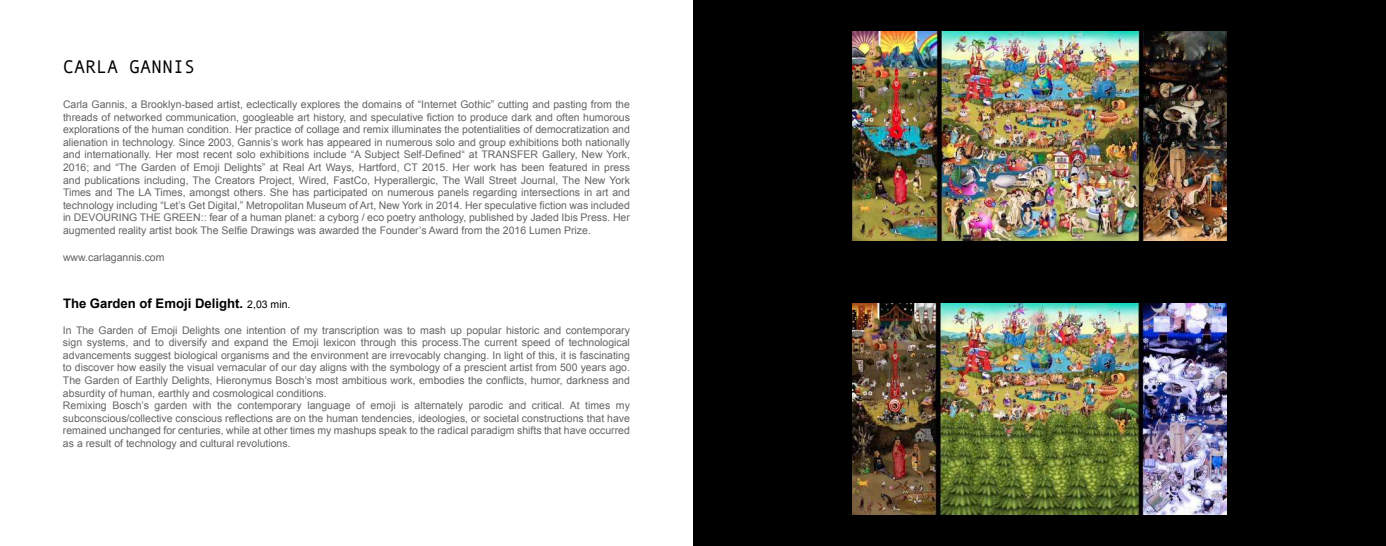
<style>
.page{position:relative;width:1386px;height:546px;background:#fff}
.page>*{position:absolute;margin:0;border:0;box-sizing:border-box;transform-origin:0 0}
.t1{font:18.38px "Andale Mono";color:#000}
.t2{font:700 13.12px "Arial";color:#000}
.t3{font:10.5px/12.6px "Arial";color:#636466;text-align:justify}
.s1{font-weight:400;font-size:10.5px}
</style>
<div class="page">
<div style="left:693px;top:0;width:693px;height:546px;background:#000"></div>
<img style="left:853px;top:32px;width:373px;height:208px">
<img style="left:853px;top:304px;width:373px;height:210px">
<h1 class="t1" style="left:63px;top:55px;width:134px">CARLA GANNIS</h1>
<p class="t3" style="left:63px;top:98px;width:568px">Carla Gannis, a Brooklyn-based artist, eclectically explores the domains of “Internet Gothic” cutting and pasting from the threads of networked communication, googleable art history, and speculative fiction to produce dark and often humorous explorations of the human condition. Her practice of collage and remix illuminates the potentialities of democratization and alienation in technology. Since 2003, Gannis’s work has appeared in numerous solo and group exhibitions both nationally and internationally. Her most recent solo exhibitions include “A Subject Self-Defined“ at TRANSFER Gallery, New York, 2016; and “The Garden of Emoji Delights” at Real Art Ways, Hartford, CT 2015. Her work has been featured in press and publications including, The Creators Project, Wired, FastCo, Hyperallergic, The Wall Street Journal, The New York Times and The LA Times, amongst others. She has participated on numerous panels regarding intersections in art and technology including “Let’s Get Digital,” Metropolitan Museum of Art, New York in 2014. Her speculative fiction was included in DEVOURING THE GREEN:: fear of a human planet: a cyborg / eco poetry anthology, published by Jaded Ibis Press. Her augmented reality artist book The Selfie Drawings was awarded the Founder’s Award from the 2016 Lumen Prize.</p>
<p class="t3" style="left:63px;top:251px;width:103px">www.carlagannis.com</p>
<p class="t2" style="left:63px;top:295px;width:229px">The Garden of Emoji Delight. <span class="s1">2,03 min.</span></p>
<p class="t3" style="left:63px;top:324px;width:568px;text-align:left">In The Garden of Emoji Delights one intention of my transcription was to mash up popular historic and contemporary sign systems, and to diversify and expand the Emoji lexicon through this process.The current speed of technological advancements suggest biological organisms and the environment are irrevocably changing. In light of this, it is fascinating to discover how easily the visual vernacular of our day aligns with the symbology of a prescient artist from 500 years ago.<br>The Garden of Earthly Delights, Hieronymus Bosch’s most ambitious work, embodies the conflicts, humor, darkness and absurdity of human, earthly and cosmological conditions.<br>Remixing Bosch’s garden with the contemporary language of emoji is alternately parodic and critical. At times my subconscious/collective conscious reflections are on the human tendencies, ideologies, or societal constructions that have remained unchanged for centuries, while at other times my mashups speak to the radical paradigm shifts that have occurred as a result of technology and cultural revolutions.</p>
</div>
